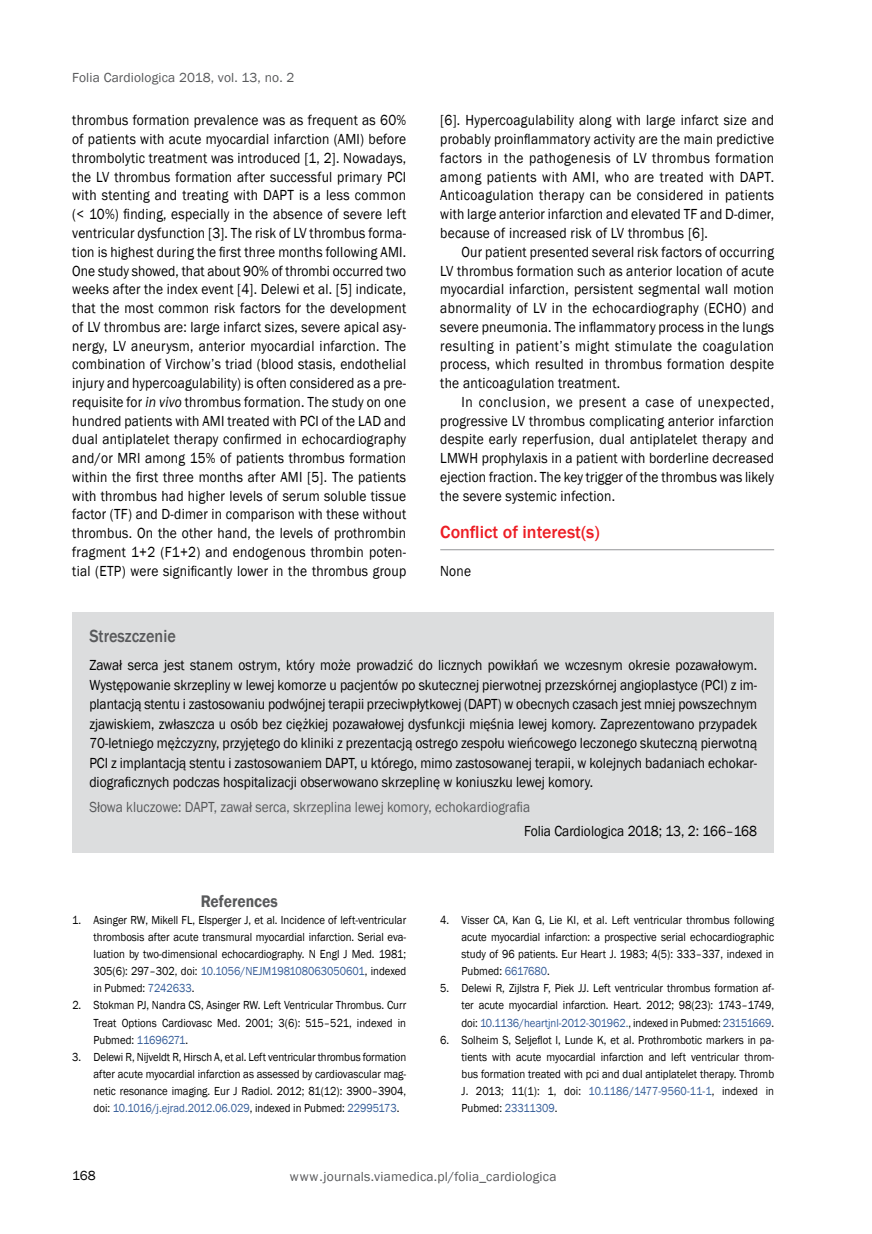
<style>
.page{position:relative;width:872px;height:1234px;background:#fff}
.page>*{position:absolute;margin:0;border:0;box-sizing:border-box;transform-origin:0 0}
.t1{font:500 18px "Franklin Gothic";color:#ed1d24}
.t2{font:500 18px "Franklin Gothic";color:#58595b;scale:.9 1}
.t3{font:600 17.25px "Franklin Gothic";color:#58595b;scale:.9 1}
.t4{font:15px/18.8px "Franklin Gothic";letter-spacing:.015em;color:#000;text-align:justify;scale:.9 1}
.t5{font:15px "Franklin Gothic";color:#58595b;scale:.9 1}
.t6{font:13.5px "Franklin Gothic";letter-spacing:.01em;color:#58595b}
.t7{font:13.5px "Franklin Gothic";color:#000}
.t8{font:12px/17.1px "Franklin Gothic";color:#000;text-align:justify;scale:.9 1}
.s1{font-style:italic}
.s2{color:#345c98}
</style>
<div class="page">
<hr style="left:440px;top:549px;width:334px;height:1px;background:#939598">
<div style="left:72px;top:612px;width:702px;height:240px;background:#dcddde"></div>
<p class="t6" style="left:72px;top:69px;width:223px">Folia Cardiologica 2018, vol. 13, no. 2</p>
<p class="t4" style="left:72px;top:111px;width:372px">thrombus formation prevalence was as frequent as 60% of patients with acute myocardial infarction (AMI) before thrombolytic treatment was introduced [1, 2]. Nowadays, the LV thrombus formation after successful primary PCI with stenting and treating with DAPT is a less common (&lt; 10%) finding, especially in the absence of severe left ventricular dysfunction [3]. The risk of LV thrombus forma&shy;tion is highest during the first three months following AMI.<br>One study showed, that about 90% of thrombi occurred two weeks after the index event [4]. Delewi et al. [5] indicate, that the most common risk factors for the development of LV thrombus are: large infarct sizes, severe apical asy&shy;nergy, LV aneurysm, anterior myocardial infarction. The combination of Virchow’s triad (blood stasis, endothelial injury and hypercoagulability) is often considered as a pre&shy;requisite for <span class="s1">in vivo</span> thrombus formation. The study on one hundred patients with AMI treated with PCI of the LAD and dual antiplatelet therapy confirmed in echocardiography and/or MRI among 15% of patients thrombus formation within the first three months after AMI [5]. The patients with thrombus had higher levels of serum soluble tissue factor (TF) and D-dimer in comparison with these without thrombus. On the other hand, the levels of prothrombin fragment 1+2 (F1+2) and endogenous thrombin poten&shy;tial (ETP) were significantly lower in the thrombus group</p>
<p class="t4" style="left:440px;top:111px;width:372px">[6]. Hypercoagulability along with large infarct size and probably proinflammatory activity are the main predictive factors in the pathogenesis of LV thrombus formation among patients with AMI, who are treated with DAPT.<br>Anticoagulation therapy can be considered in patients with large anterior infarction and elevated TF and D-dimer, because of increased risk of LV thrombus [6].</p>
<p class="t4" style="left:440px;top:242px;width:372px;text-indent:21px">Our patient presented several risk factors of occurring LV thrombus formation such as anterior location of acute myocardial infarction, persistent segmental wall motion abnormality of LV in the echocardiography (ECHO) and severe pneumonia. The inflammatory process in the lungs resulting in patient’s might stimulate the coagulation process, which resulted in thrombus formation despite the anticoagulation treatment.</p>
<p class="t4" style="left:440px;top:392px;width:372px;text-indent:21px">In conclusion, we present a case of unexpected, progressive LV thrombus complicating anterior infarction despite early reperfusion, dual antiplatelet therapy and LMWH prophylaxis in a patient with borderline decreased ejection fraction. The key trigger of the thrombus was likely the severe systemic infection.</p>
<p class="t1" style="left:440px;top:521px;width:161px">Conflict of interest(s)</p>
<p class="t4" style="left:440px;top:561px;width:36px">None</p>
<p class="t2" style="left:89px;top:624px;width:98px">Streszczenie</p>
<p class="t4" style="left:89px;top:655px;width:743px;line-height:19.5px">Zawał serca jest stanem ostrym, który może prowadzić do licznych powikłań we wczesnym okresie pozawałowym.<br>Występowanie skrzepliny w lewej komorze u pacjentów po skutecznej pierwotnej przezskórnej angioplastyce (PCI) z im&shy;plantacją stentu i zastosowaniu podwójnej terapii przeciwpłytkowej (DAPT) w obecnych czasach jest mniej powszechnym zjawiskiem, zwłaszcza u osób bez ciężkiej pozawałowej dysfunkcji mięśnia lewej komory. Zaprezentowano przypadek 70-letniego mężczyzny, przyjętego do kliniki z prezentacją ostrego zespołu wieńcowego leczonego skuteczną pierwotną PCI z implantacją stentu i zastosowaniem DAPT, u którego, mimo zastosowanej terapii, w kolejnych badaniach echokar&shy;diograficznych podczas hospitalizacji obserwowano skrzeplinę w koniuszku lewej komory.</p>
<p class="t5" style="left:89px;top:797px;width:491px">Słowa kluczowe: DAPT, zawał serca, skrzeplina lewej komory, echokardiografia</p>
<p class="t4" style="left:524px;top:821px;width:260px">Folia Cardiologica 2018; 13, 2: 166–168</p>
<p class="t3" style="left:201px;top:890px;width:87px">References</p>
<p class="t8" style="left:94px;top:911px;width:349px;text-indent:-21px">1. Asinger RW, Mikell FL, Elsperger J, et al. Incidence of left-ventricular thrombosis after acute transmural myocardial infarction. Serial eva&shy;luation by two-dimensional echocardiography. N Engl J Med. 1981; 305(6): 297–302, doi: <span class="s2">10.1056/NEJM198108063050601</span>, indexed in Pubmed: <span class="s2">7242633</span>.</p>
<p class="t8" style="left:94px;top:996px;width:349px;text-indent:-21px">2. Stokman PJ, Nandra CS, Asinger RW. Left Ventricular Thrombus. Curr Treat Options Cardiovasc Med. 2001; 3(6): 515–521, indexed in Pubmed: <span class="s2">11696271</span>.</p>
<p class="t8" style="left:94px;top:1048px;width:349px;text-indent:-21px">3. Delewi R, Nijveldt R, Hirsch A, et al. Left ventricular thrombus formation after acute myocardial infarction as assessed by cardiovascular mag&shy;netic resonance imaging. Eur J Radiol. 2012; 81(12): 3900–3904, doi: <span class="s2">10.1016/j.ejrad.2012.06.029</span>, indexed in Pubmed: <span class="s2">22995173</span>.</p>
<p class="t8" style="left:461px;top:911px;width:349px;text-indent:-21px">4. Visser CA, Kan G, Lie KI, et al. Left ventricular thrombus following acute myocardial infarction: a prospective serial echocardiographic study of 96 patients. Eur Heart J. 1983; 4(5): 333–337, indexed in Pubmed: <span class="s2">6617680</span>.</p>
<p class="t8" style="left:461px;top:979px;width:349px;text-indent:-21px">5. Delewi R, Zijlstra F, Piek JJ. Left ventricular thrombus formation af&shy;ter acute myocardial infarction. Heart. 2012; 98(23): 1743–1749, doi: <span class="s2">10.1136/heartjnl-2012-301962.</span>, indexed in Pubmed: <span class="s2">23151669</span>.</p>
<p class="t8" style="left:461px;top:1031px;width:349px;text-indent:-21px">6. Solheim S, Seljeflot I, Lunde K, et al. Prothrombotic markers in pa&shy;tients with acute myocardial infarction and left ventricular throm&shy;bus formation treated with pci and dual antiplatelet therapy. Thromb J. 2013; 11(1): 1, doi: <span class="s2">10.1186/1477-9560-11-1</span>, indexed in Pubmed: <span class="s2">23311309</span>.</p>
<p class="t7" style="left:72px;top:1166px;width:25px">168</p>
<p class="t6" style="left:290px;top:1168px;width:268px">www.journals.viamedica.pl/folia_cardiologica</p>
</div>
